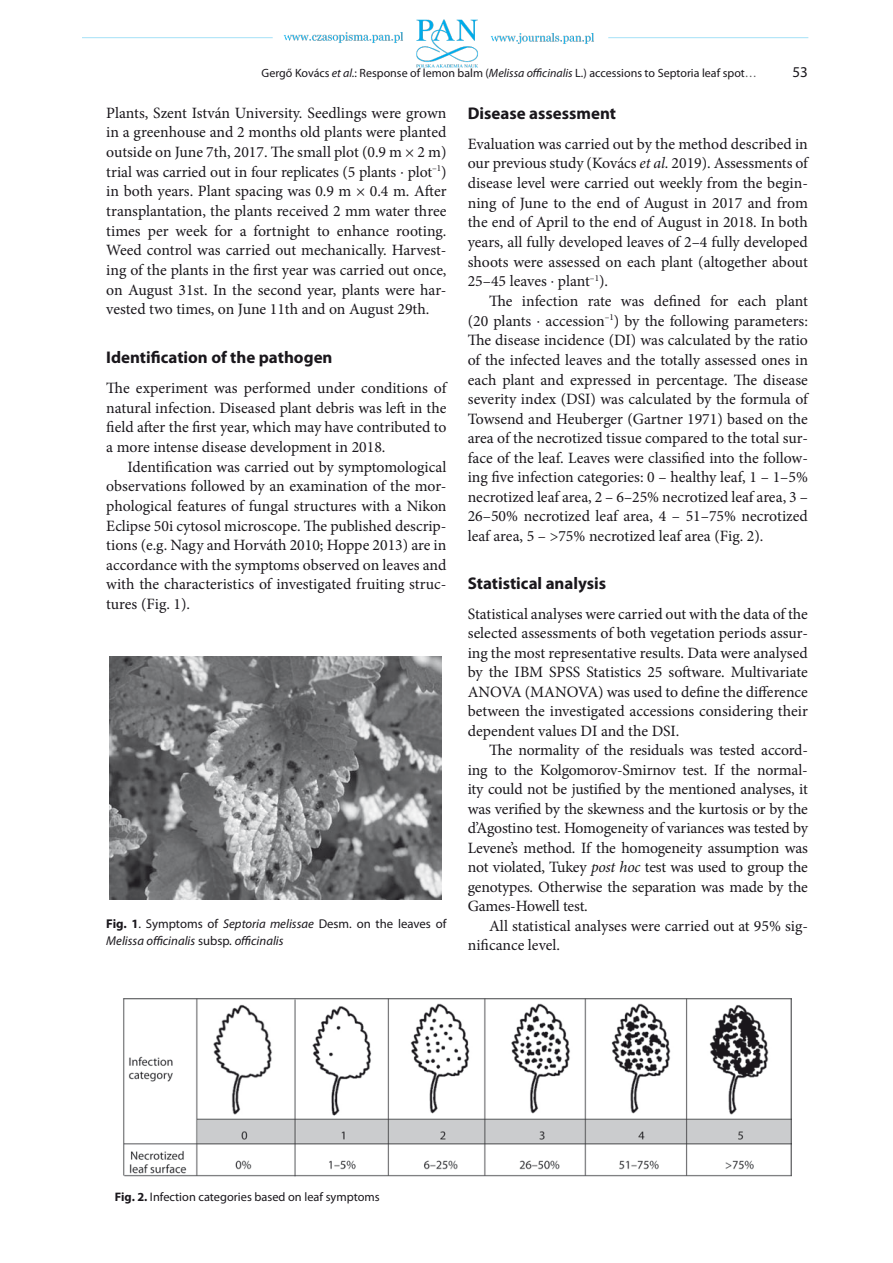
<style>
.page{position:relative;width:893px;height:1263px;background:#fff}
.page>*{position:absolute;margin:0;border:0;box-sizing:border-box;transform-origin:0 0}
.t1{font:700 16.95px "Myriad Pro";color:#1a171c}
.t2{font:15.75px/19.6px "Minion Pro";color:#1a171c;text-align:justify}
.t3{font:15px "Myriad Pro";color:#1a171c}
.t4{font:italic 12.75px/17.2px "Myriad Pro";color:#1a171c}
.t5{font:12.3px "Myriad Pro";color:#1a171c}
.t6{font:12px "Myriad Pro";color:#1a171c}
.s1{font-style:italic}
.s2{color:#58585a}
.s3{font-weight:700;font-style:normal}
.s4{font-style:normal}
.s5{font-weight:700}
</style>
<div class="page">
<img style="left:82px;top:19px;width:727px;height:49px">
<img style="left:123px;top:998px;width:669px;height:179px">
<img style="left:110px;top:656px;width:331px;height:244px">
<p class="t6" style="left:262px;top:66px;width:497px">Gergő Kovács <span class="s1">et al.</span>: Response of lemon balm (<span class="s1">Melissa officinalis</span> L.) accessions to Septoria leaf spot<span class="s2">…</span></p>
<p class="t3" style="left:792px;top:63px;width:17px">53</p>
<p class="t2" style="left:106px;top:103px;width:342px">Plants, Szent István University. Seedlings were grown in a greenhouse and 2 months old plants were planted outside on June 7th, 2017. The small plot (0.9 m × 2 m) trial was carried out in four replicates (5 plants ⋅ plot<sup>–1</sup>) in both years. Plant spacing was 0.9 m × 0.4 m. After transplantation, the plants received 2 mm water three times per week for a fortnight to enhance rooting.<br>Weed control was carried out mechanically. Harvest&shy;ing of the plants in the first year was carried out once, on August 31st. In the second year, plants were har&shy;vested two times, on June 11th and on August 29th.</p>
<p class="t1" style="left:106px;top:346px;width:228px">Identification of the pathogen</p>
<p class="t2" style="left:106px;top:378px;width:342px">The experiment was performed under conditions of natural infection. Diseased plant debris was left in the field after the first year, which may have contributed to a more intense disease development in 2018.</p>
<p class="t2" style="left:106px;top:457px;width:342px;text-indent:21px">Identification was carried out by symptomological observations followed by an examination of the mor&shy;phological features of fungal structures with a Nikon Eclipse 50i cytosol microscope. The published descrip&shy;tions (e.g. Nagy and Horváth 2010; Hoppe 2013) are in accordance with the symptoms observed on leaves and with the characteristics of investigated fruiting struc&shy;tures (Fig. 1).</p>
<p class="t1" style="left:468px;top:102px;width:150px">Disease assessment</p>
<p class="t2" style="left:468px;top:134px;width:342px">Evaluation was carried out by the method described in our previous study (Kovács <span class="s1">et al.</span> 2019). Assessments of disease level were carried out weekly from the begin&shy;ning of June to the end of August in 2017 and from the end of April to the end of August in 2018. In both years, all fully developed leaves of 2–4 fully developed shoots were assessed on each plant (altogether about 25–45 leaves ⋅ plant<sup>–1</sup>).</p>
<p class="t2" style="left:468px;top:291px;width:342px;text-indent:21px">The infection rate was defined for each plant (20 plants ⋅ accession<sup>–1</sup>) by the following parameters:<br>The disease incidence (DI) was calculated by the ratio of the infected leaves and the totally assessed ones in each plant and expressed in percentage. The disease severity index (DSI) was calculated by the formula of Towsend and Heuberger (Gartner 1971) based on the area of the necrotized tissue compared to the total sur&shy;face of the leaf. Leaves were classified into the follow&shy;ing five infection categories: 0 – healthy leaf, 1 – 1–5% necrotized leaf area, 2 – 6–25% necrotized leaf area, 3 – 26–50% necrotized leaf area, 4 – 51–75% necrotized leaf area, 5 – &gt;75% necrotized leaf area (Fig. 2).</p>
<p class="t1" style="left:468px;top:572px;width:140px">Statistical analysis</p>
<p class="t2" style="left:468px;top:604px;width:342px">Statistical analyses were carried out with the data of the selected assessments of both vegetation periods assur&shy;ing the most representative results. Data were analysed by the IBM SPSS Statistics 25 software. Multivariate ANOVA (MANOVA) was used to define the difference between the investigated accessions considering their dependent values DI and the DSI.</p>
<p class="t2" style="left:468px;top:741px;width:342px;text-indent:21px">The normality of the residuals was tested accord&shy;ing to the Kolgomorov-Smirnov test. If the normal&shy;ity could not be justified by the mentioned analyses, it was verified by the skewness and the kurtosis or by the d’Agostino test. Homogeneity of variances was tested by Levene’s method. If the homogeneity assumption was not violated, Tukey <span class="s1">post hoc</span> test was used to group the genotypes. Otherwise the separation was made by the Games-Howell test.</p>
<p class="t2" style="left:468px;top:916px;width:342px;text-indent:21px">All statistical analyses were carried out at 95% sig&shy;nificance level.</p>
<p class="t4" style="left:106px;top:914px;width:342px"><span class="s3">Fig. 1</span><span class="s4">. Symptoms of</span> Septoria melissae <span class="s4">Desm. on the leaves of<br></span>Melissa officinalis <span class="s4">subsp.</span> officinalis</p>
<p class="t5" style="left:115px;top:1190px;width:266px"><span class="s5">Fig. 2.</span> Infection categories based on leaf symptoms</p>
</div>
